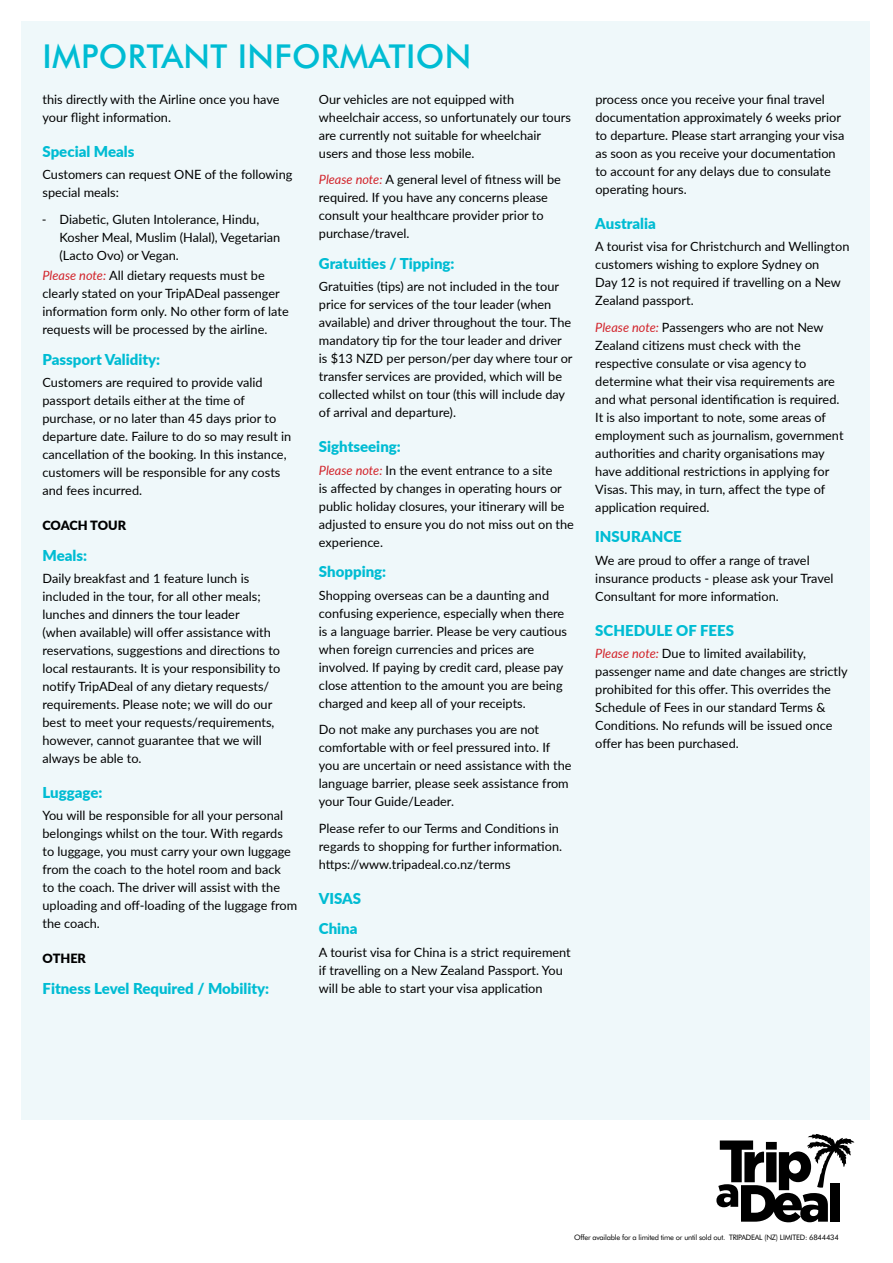
<style>
.page{position:relative;width:893px;height:1263px;background:#fff}
.page>*{position:absolute;margin:0;border:0;box-sizing:border-box;transform-origin:0 0}
.t1{font:500 33px "Futura BT";letter-spacing:.01em;color:#00bcd3}
.t2{font:900 15px/30.8px "Lato";color:#00bcd3}
.t3{font:12.75px/18px "Lato";color:#000}
.t4{font:900 12.75px "Lato";color:#000}
.t5{font:7.5px "Futura BT";letter-spacing:-.03em;color:#000}
.s1{font-family:"Roboto"}
.s2{font-style:italic;color:#d2232a}
</style>
<div class="page">
<div style="left:21px;top:21px;width:849px;height:1098px;background:#eff8fa"></div>
<svg style="left:716px;top:1134px;width:138px;height:88px"></svg>
<h1 class="t1" style="left:43px;top:36px;width:430px">IMPORTANT INFORMATION</h1>
<p class="t3" style="left:43px;top:90px;width:238px">this directly with the Airline once you have your flight information.</p>
<p class="t2" style="left:43px;top:135px;width:93px">Special Meals</p>
<p class="t3" style="left:43px;top:165px;width:251px">Customers can request ONE of the following special meals:</p>
<p class="t3" style="left:60px;top:209px;width:222px;text-indent:-17px"><span class="s1">-</span> Diabetic, Gluten Intolerance, Hindu,<br>Kosher Meal, Muslim (Halal), Vegetarian (Lacto Ovo) or Vegan.</p>
<p class="t3" style="left:43px;top:266px;width:248px"><span class="s2">Please note:</span> All dietary requests must be clearly stated on your TripADeal passenger information form only. No other form of late requests will be processed by the airline.</p>
<p class="t2" style="left:43px;top:343px;width:119px">Passport Validity:</p>
<p class="t3" style="left:43px;top:373px;width:250px">Customers are required to provide valid passport details either at the time of purchase, or no later than 45 days prior to departure date. Failure to do so may result in cancellation of the booking. In this instance, customers will be responsible for any costs and fees incurred.</p>
<p class="t4" style="left:43px;top:515px;width:85px">COACH TOUR</p>
<p class="t2" style="left:43px;top:539px;width:46px">Meals:</p>
<p class="t3" style="left:43px;top:569px;width:239px">Daily breakfast and 1 feature lunch is included in the tour, for all other meals; lunches and dinners the tour leader<br>(when available) will offer assistance with reservations, suggestions and directions to local restaurants. It is your responsibility to notify TripADeal of any dietary requests/ requirements. Please note; we will do our best to meet your requests/requirements, however, cannot guarantee that we will always be able to.</p>
<p class="t2" style="left:43px;top:776px;width:61px">Luggage:</p>
<p class="t3" style="left:43px;top:806px;width:256px">You will be responsible for all your personal belongings whilst on the tour. With regards to luggage, you must carry your own luggage from the coach to the hotel room and back<br>to the coach. The driver will assist with the uploading and off-loading of the luggage from the coach.</p>
<p class="t4" style="left:43px;top:949px;width:45px">OTHER</p>
<p class="t2" style="left:43px;top:972px;width:228px">Fitness Level Required / Mobility:</p>
<p class="t3" style="left:319px;top:90px;width:254px">Our vehicles are not equipped with wheelchair access, so unfortunately our tours are currently not suitable for wheelchair users and those less mobile.</p>
<p class="t3" style="left:319px;top:170px;width:243px"><span class="s2">Please note:</span> A general level of fitness will be required. If you have any concerns please consult your healthcare provider prior to purchase/travel.</p>
<p class="t2" style="left:319px;top:248px;width:137px">Gratuities / Tipping:</p>
<p class="t3" style="left:319px;top:277px;width:255px">Gratuities (tips) are not included in the tour price for services of the tour leader (when available) and driver throughout the tour. The mandatory tip for the tour leader and driver is $13 NZD per person/per day where tour or transfer services are provided, which will be collected whilst on tour (this will include day of arrival and departure).</p>
<p class="t2" style="left:319px;top:431px;width:83px">Sightseeing:</p>
<p class="t3" style="left:319px;top:460px;width:257px"><span class="s2">Please note:</span> In the event entrance to a site<br>is affected by changes in operating hours or public holiday closures, your itinerary will be adjusted to ensure you do not miss out on the experience.</p>
<p class="t2" style="left:319px;top:556px;width:69px">Shopping:</p>
<p class="t3" style="left:319px;top:585px;width:250px">Shopping overseas can be a daunting and confusing experience, especially when there is a language barrier. Please be very cautious when foreign currencies and prices are involved. If paying by credit card, please pay close attention to the amount you are being charged and keep all of your receipts.</p>
<p class="t3" style="left:319px;top:720px;width:254px">Do not make any purchases you are not comfortable with or feel pressured into. If you are uncertain or need assistance with the language barrier, please seek assistance from your Tour Guide/Leader.</p>
<p class="t3" style="left:319px;top:818px;width:245px">Please refer to our Terms and Conditions in regards to shopping for further information. https://www.tripadeal.co.nz/terms</p>
<p class="t2" style="left:319px;top:882px;width:44px">VISAS<br>China</p>
<p class="t3" style="left:319px;top:942px;width:253px">A tourist visa for China is a strict requirement if travelling on a New Zealand Passport. You will be able to start your visa application</p>
<p class="t3" style="left:595px;top:90px;width:251px">process once you receive your final travel documentation approximately 6 weeks prior to departure. Please start arranging your visa as soon as you receive your documentation to account for any delays due to consulate operating hours.</p>
<p class="t2" style="left:595px;top:207px;width:62px">Australia</p>
<p class="t3" style="left:595px;top:237px;width:256px">A tourist visa for Christchurch and Wellington customers wishing to explore Sydney on<br>Day 12 is not required if travelling on a New Zealand passport.</p>
<p class="t3" style="left:595px;top:317px;width:250px"><span class="s2">Please note:</span> Passengers who are not New Zealand citizens must check with the respective consulate or visa agency to determine what their visa requirements are and what personal identification is required.<br>It is also important to note, some areas of employment such as journalism, government authorities and charity organisations may have additional restrictions in applying for Visas. This may, in turn, affect the type of application required.</p>
<p class="t2" style="left:595px;top:521px;width:88px">INSURANCE</p>
<p class="t3" style="left:595px;top:550px;width:240px">We are proud to offer a range of travel insurance products - please ask your Travel<br>Consultant for more information.</p>
<p class="t2" style="left:595px;top:614px;width:140px">SCHEDULE OF FEES</p>
<p class="t3" style="left:595px;top:644px;width:254px"><span class="s2">Please note:</span> Due to limited availability, passenger name and date changes are strictly prohibited for this offer. This overrides the Schedule of Fees in our standard Terms &amp; Conditions. No refunds will be issued once offer has been purchased.</p>
<p class="t5" style="left:574px;top:1232px;width:266px">Offer available for a limited time or until sold out. TRIPADEAL (NZ) LIMITED: 6844434</p>
</div>
